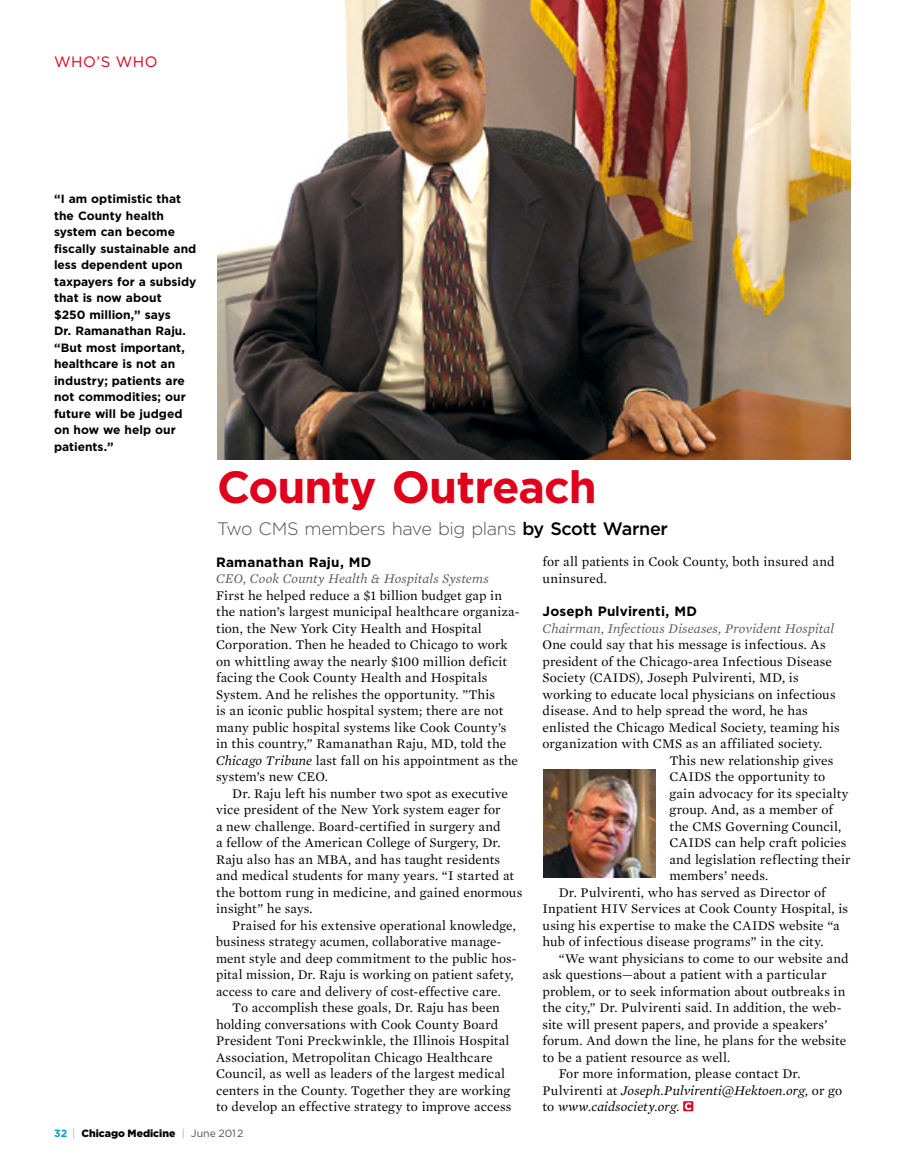
<style>
.page{position:relative;width:905px;height:1175px;background:#fff}
.page>*{position:absolute;margin:0;border:0;box-sizing:border-box;transform-origin:0 0}
.t1{font:700 45px "Gotham";letter-spacing:-.025em;color:#e0001b}
.t2{font:300 18px "Gotham";letter-spacing:-.025em;color:#505154}
.t3{font:15px "Gotham";letter-spacing:.035em;color:#e0001b}
.t4{font:13.5px/16.5px "Mercury Text G1";letter-spacing:.005em;color:#000}
.t5{font:italic 13.5px "Mercury Text G1";color:#5a5b5e}
.t6{font:italic 13.5px "Mercury Text G1";color:#000}
.t7{font:700 13.5px "Gotham";letter-spacing:.015em;color:#000}
.t8{font:italic 13.5px "Mercury Text G1";letter-spacing:.02em;color:#000}
.t9{font:700 12px/16.5px "Gotham";color:#000}
.t10{font:900 10.5px "Gotham";color:#000}
.s1{font-weight:500;color:#000}
.s2{font-style:italic}
.s3{font-style:normal}
.s4{font-weight:700;color:#009ed1}
.s5{font-weight:400;color:#aeb0b3}
.s6{font-weight:400;color:#505154}
</style>
<div class="page">
<svg style="left:683px;top:1101px;width:10px;height:10px"></svg>
<img style="left:543px;top:769px;width:113px;height:109px">
<img style="left:217px;top:0;width:633px;height:459px">
<p class="t3" style="left:54px;top:52px;width:105px">WHO’S WHO</p>
<p class="t9" style="left:54px;top:191px;width:144px">“I am optimistic that the County health system can become fiscally sustainable and less dependent upon taxpayers for a subsidy that is now about<br>$250 million,” says<br>dr. ramanathan raju. “But most important, healthcare is not an industry; patients are not commodities; our future will be judged on how we help our patients.”</p>
<h1 class="t1" style="left:217px;top:457px;width:381px">County Outreach</h1>
<h2 class="t2" style="left:217px;top:517px;width:452px">Two CMS members have big plans <span class="s1">by Scott Warner</span></h2>
<p class="t7" style="left:216px;top:553px;width:157px">ramanathan raju, Md</p>
<p class="t5" style="left:216px;top:569px;width:274px">ceo, cook county Health &amp; Hospitals systems</p>
<p class="t4" style="left:216px;top:586px;width:305px">First he helped reduce a $1 billion budget gap in the nation’s largest municipal healthcare organiza&shy;tion, the New York City Health and Hospital Corporation. Then he headed to Chicago to work on whittling away the nearly $100 million deficit facing the Cook County Health and Hospitals System. And he relishes the opportunity. ”This<br>is an iconic public hospital system; there are not many public hospital systems like Cook County’s in this country,” Ramanathan Raju, MD, told the <span class="s2">chicago Tribune</span> last fall on his appointment as the system’s new CEO.</p>
<p class="t4" style="left:216px;top:784px;width:308px;text-indent:16px">Dr. Raju left his number two spot as executive vice president of the New York system eager for<br>a new challenge. Board-certified in surgery and<br>a fellow of the American College of Surgery, Dr.<br>Raju also has an MBA, and has taught residents and medical students for many years. “I started at the bottom rung in medicine, and gained enormous insight” he says.</p>
<p class="t4" style="left:216px;top:916px;width:302px;text-indent:16px">Praised for his extensive operational knowledge, business strategy acumen, collaborative manage&shy;ment style and deep commitment to the public hos&shy;pital mission, Dr. Raju is working on patient safety, access to care and delivery of cost-effective care.</p>
<p class="t4" style="left:216px;top:998px;width:297px;text-indent:16px">To accomplish these goals, Dr. Raju has been holding conversations with Cook County Board President Toni Preckwinkle, the Illinois Hospital Association, Metropolitan Chicago Healthcare Council, as well as leaders of the largest medical centers in the County. Together they are working to develop an effective strategy to improve access</p>
<p class="t4" style="left:542px;top:553px;width:293px">for all patients in Cook County, both insured and uninsured.</p>
<p class="t7" style="left:542px;top:602px;width:156px">Joseph Pulvirenti, Md</p>
<p class="t5" style="left:542px;top:618px;width:293px">chairman, Infectious Diseases, Provident Hospital</p>
<p class="t4" style="left:542px;top:635px;width:285px">One could say that his message is infectious. As</p>
<p class="t4" style="left:542px;top:652px;width:291px">president of the Chicago-area Infectious Disease</p>
<p class="t4" style="left:542px;top:668px;width:257px">Society (CAIDS), Joseph Pulvirenti, MD, is</p>
<p class="t4" style="left:542px;top:685px;width:294px">working to educate local physicians on infectious</p>
<p class="t4" style="left:542px;top:701px;width:267px">disease. And to help spread the word, he has</p>
<p class="t4" style="left:542px;top:718px;width:299px">enlisted the Chicago Medical Society, teaming his</p>
<p class="t4" style="left:542px;top:734px;width:281px">organization with CMS as an affiliated society.</p>
<p class="t4" style="left:669px;top:751px;width:165px">This new relationship gives</p>
<p class="t4" style="left:669px;top:767px;width:157px">CAIDS the opportunity to</p>
<p class="t4" style="left:669px;top:784px;width:181px">gain advocacy for its specialty</p>
<p class="t4" style="left:669px;top:800px;width:165px">group. And, as a member of</p>
<p class="t4" style="left:669px;top:817px;width:173px">the CMS Governing Council,</p>
<p class="t4" style="left:669px;top:833px;width:178px">CAIDS can help craft policies</p>
<p class="t4" style="left:669px;top:850px;width:183px">and legislation reflecting their</p>
<p class="t4" style="left:669px;top:866px;width:100px">members’ needs.</p>
<p class="t4" style="left:558px;top:883px;width:268px">Dr. Pulvirenti, who has served as Director of</p>
<p class="t4" style="left:542px;top:899px;width:307px">Inpatient HIV Services at Cook County Hospital, is</p>
<p class="t4" style="left:542px;top:916px;width:298px">using his expertise to make the CAIDS website “a</p>
<p class="t4" style="left:542px;top:932px;width:282px">hub of infectious disease programs” in the city.</p>
<p class="t4" style="left:558px;top:949px;width:291px">“We want physicians to come to our website and</p>
<p class="t4" style="left:542px;top:965px;width:285px">ask questions—about a patient with a particular</p>
<p class="t4" style="left:542px;top:982px;width:304px">problem, or to seek information about outbreaks in</p>
<p class="t4" style="left:542px;top:998px;width:301px">the city,” Dr. Pulvirenti said. In addition, the web-</p>
<p class="t4" style="left:542px;top:1015px;width:286px">site will present papers, and provide a speakers’</p>
<p class="t4" style="left:542px;top:1031px;width:305px">forum. And down the line, he plans for the website</p>
<p class="t4" style="left:542px;top:1048px;width:189px">to be a patient resource as well.</p>
<p class="t4" style="left:558px;top:1064px;width:243px">For more information, please contact Dr.</p>
<p class="t6" style="left:542px;top:1080px;width:301px"><span class="s3">Pulvirenti at</span> Joseph.Pulvirenti@Hektoen.org, <span class="s3">or go</span></p>
<p class="t8" style="left:542px;top:1096px;width:138px"><span class="s3">to</span> www.caidsociety.org.</p>
<p class="t10" style="left:54px;top:1126px;width:191px"><span class="s4">32</span> <span class="s5">|</span> Chicago Medicine <span class="s5">|</span> <span class="s6">June 2012</span></p>
</div>
